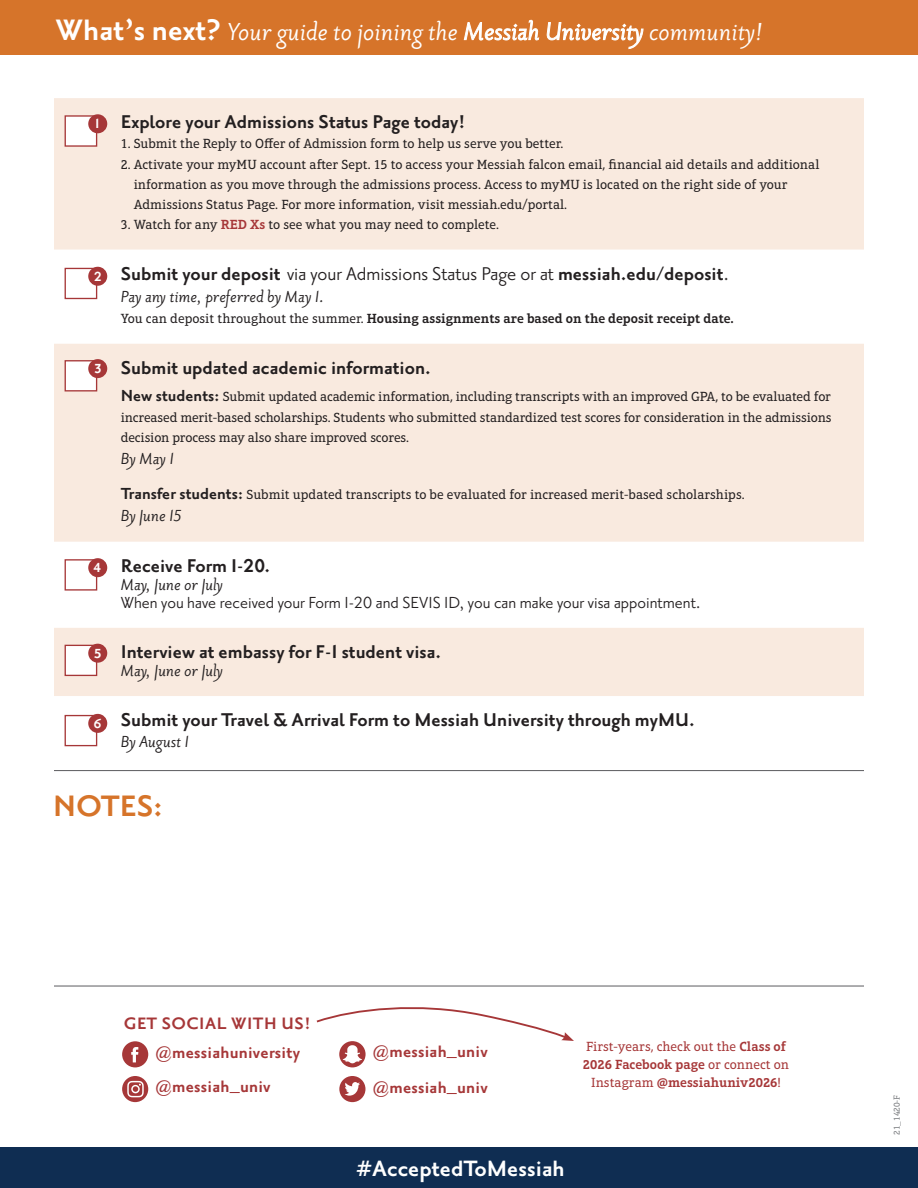
<style>
.page{position:relative;width:918px;height:1188px;background:#fff}
.page>*{position:absolute;margin:0;border:0;box-sizing:border-box;transform-origin:0 0}
.t1{font:700 36px "Priori Sans OT";color:#d6742a}
.t2{font:italic 30px "Priori Sans OT";color:#fff}
.t3{font:700 27px "Priori Sans OT";color:#fff}
.t4{font:700 22.5px "Priori Sans OT";color:#231f20}
.t5{font:700 20.1px "Priori Sans OT";letter-spacing:.01em;color:#a63738}
.t6{font:italic 19.5px "Priori Sans OT";color:#231f20}
.t7{font:19.5px "Priori Sans OT";color:#231f20}
.t8{font:700 16.05px "Priori Sans OT";color:#fff}
.t9{font:13.5px/20.2px "Aptifer Slab LT Pro";letter-spacing:-.005em;color:#231f20}
.t10{font:600 13.5px "Aptifer Slab LT Pro";color:#231f20}
.t11{font:13.5px/18px "Aptifer Slab LT Pro";color:#a63738}
.t12{font:600 13.5px "Aptifer Slab LT Pro";color:#a63738}
.t13{font:9px "Aptifer Slab LT Pro";color:#808285}
.s1{font-weight:700;font-style:normal;font-size:36px}
.s2{font-weight:600;color:#a63738}
.s3{font-weight:400}
.s4{font-family:"Priori Sans OT";font-weight:700;font-size:19.5px}
.s5{font-weight:600}
</style>
<div class="page">
<svg style="left:54px;top:98px;width:810px;height:598px;fill:#f9eadf"></svg>
<div style="left:65px;top:115px;width:32px;height:32px;background:#fff;border:1px solid #a63738"></div>
<div style="left:88px;top:114px;width:19px;height:19px;background:#a63738;border-radius:50%"></div>
<div style="left:65px;top:268px;width:32px;height:31px;background:#fff;border:1px solid #a63738"></div>
<div style="left:88px;top:267px;width:19px;height:19px;background:#a63738;border-radius:50%"></div>
<div style="left:65px;top:360px;width:32px;height:32px;background:#fff;border:1px solid #a63738"></div>
<div style="left:88px;top:359px;width:19px;height:19px;background:#a63738;border-radius:50%"></div>
<div style="left:65px;top:559px;width:32px;height:32px;background:#fff;border:1px solid #a63738"></div>
<div style="left:88px;top:558px;width:19px;height:19px;background:#a63738;border-radius:50%"></div>
<div style="left:65px;top:645px;width:32px;height:31px;background:#fff;border:1px solid #a63738"></div>
<div style="left:88px;top:644px;width:19px;height:19px;background:#a63738;border-radius:50%"></div>
<div style="left:65px;top:715px;width:32px;height:31px;background:#fff;border:1px solid #a63738"></div>
<div style="left:88px;top:714px;width:19px;height:19px;background:#a63738;border-radius:50%"></div>
<div style="left:0;top:0;width:918px;height:55px;background:#d6742a"></div>
<div style="left:0;top:1148px;width:918px;height:40px;background:#0f2d52"></div>
<hr style="left:54px;top:770px;width:810px;height:1px;background:#636366">
<hr style="left:54px;top:986px;width:810px;height:1px;background:#636366">
<svg style="left:122px;top:1076px;width:26px;height:26px"></svg>
<svg style="left:339px;top:1076px;width:26px;height:26px"></svg>
<svg style="left:122px;top:1041px;width:26px;height:26px"></svg>
<svg style="left:316px;top:1007px;width:258px;height:60px"></svg>
<p class="t2" style="left:56px;top:18px;width:709px"><span class="s1">What’s next?</span> Your guide to joining the Messiah University community!</p>
<p class="t8" style="left:95px;top:116px;width:6px">1</p>
<p class="t8" style="left:94px;top:269px;width:9px">2</p>
<p class="t8" style="left:94px;top:361px;width:9px">3</p>
<p class="t8" style="left:94px;top:560px;width:9px">4</p>
<p class="t8" style="left:94px;top:646px;width:9px">5</p>
<p class="t8" style="left:94px;top:716px;width:10px">6</p>
<p class="t4" style="left:121px;top:112px;width:346px">Explore your Admissions Status Page today!</p>
<p class="t9" style="left:121px;top:134px;width:444px">1. Submit the Reply to Offer of Admission form to help us serve you better.</p>
<p class="t9" style="left:134px;top:154px;width:687px;text-indent:-13px">2. Activate your myMU account after Sept. 15 to access your Messiah falcon email, financial aid details and additional information as you move through the admissions process. Access to myMU is located on the right side of your<br>Admissions Status Page. For more information, visit messiah.edu/portal.</p>
<p class="t9" style="left:121px;top:215px;width:380px">3. Watch for any <span class="s2">RED Xs</span> to see what you may need to complete.</p>
<p class="t4" style="left:121px;top:264px;width:610px">Submit your deposit <span class="s3">via your Admissions Status Page or at</span> messiah.edu/deposit<span class="s3">.</span></p>
<p class="t6" style="left:121px;top:288px;width:205px">Pay any time, preferred by May 1.</p>
<p class="t10" style="left:121px;top:311px;width:615px"><span class="s3">You can deposit throughout the summer.</span> Housing assignments are based on the deposit receipt date.</p>
<p class="t4" style="left:121px;top:357px;width:312px">Submit updated academic information.</p>
<p class="t9" style="left:121px;top:387px;width:712px;text-align:justify"><span class="s4">New students:</span> Submit updated academic information, including transcripts with an improved GPA, to be evaluated for increased merit-based scholarships. Students who submitted standardized test scores for consideration in the admissions decision process may also share improved scores.</p>
<p class="t6" style="left:121px;top:450px;width:55px">By May 1</p>
<p class="t9" style="left:121px;top:484px;width:625px"><span class="s4">Transfer students:</span> Submit updated transcripts to be evaluated for increased merit-based scholarships.</p>
<p class="t6" style="left:121px;top:507px;width:62px">By June 15</p>
<p class="t4" style="left:121px;top:555px;width:151px">Receive Form I-20.</p>
<p class="t6" style="left:121px;top:575px;width:104px">May, June or July</p>
<p class="t7" style="left:121px;top:593px;width:582px">When you have received your Form I-20 and SEVIS ID, you can make your visa appointment.</p>
<p class="t4" style="left:121px;top:641px;width:322px">Interview at embassy for F-1 student visa.</p>
<p class="t6" style="left:121px;top:662px;width:104px">May, June or July</p>
<p class="t4" style="left:121px;top:710px;width:575px">Submit your Travel &amp; Arrival Form to Messiah University through myMU.</p>
<p class="t6" style="left:121px;top:733px;width:70px">By August 1</p>
<p class="t1" style="left:53px;top:789px;width:111px">NOTES:</p>
<p class="t5" style="left:124px;top:1014px;width:188px">GET SOCIAL WITH US!</p>
<p class="t5" style="left:156px;top:1044px;width:146px">@messiahuniversity</p>
<p class="t5" style="left:373px;top:1043px;width:116px">@messiah_univ</p>
<p class="t11" style="left:583px;top:1038px;width:208px">First-years, check out the <span class="s5">Class of<br>2026 Facebook page</span> or connect on</p>
<p class="t5" style="left:156px;top:1077px;width:116px">@messiah_univ</p>
<p class="t5" style="left:373px;top:1078px;width:116px">@messiah_univ</p>
<p class="t12" style="left:591px;top:1075px;width:191px"><span class="s3">Instagram</span> @messiahuniv2026<span class="s3">!</span></p>
<p class="t3" style="left:356px;top:1157px;width:210px">#AcceptedToMessiah</p>
<p class="t13" style="left:892px;top:1135px;width:42px;rotate:-90deg">21_1420-F</p>
</div>
